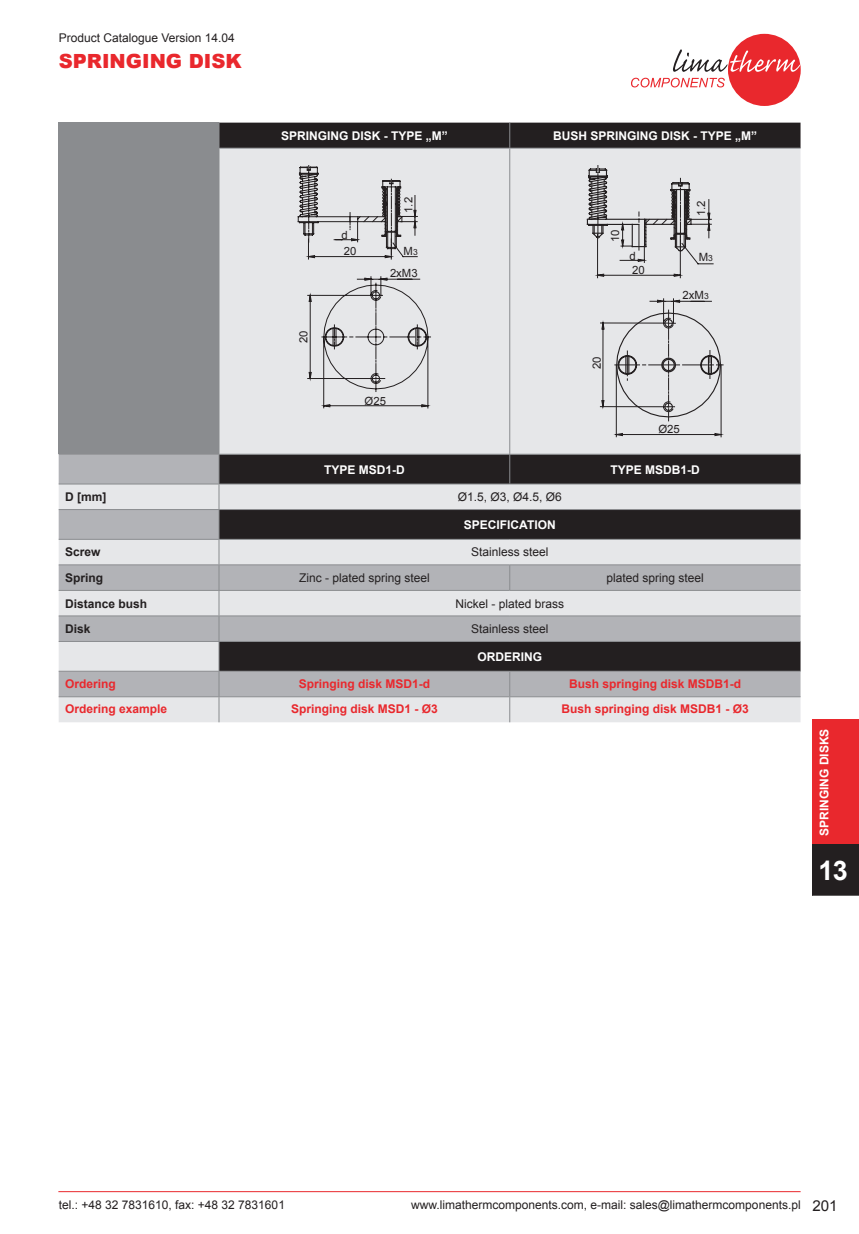
<style>
.page{position:relative;width:859px;height:1234px;background:#fff}
.page>*{position:absolute;margin:0;border:0;box-sizing:border-box;transform-origin:0 0}
.t1{font:700 27px "Arial";color:#fff}
.STYL_GŁÓWNY_LEWO{font:900 19.5px "Arial";color:#e9282d}
.TABELA_KOSTKI_CENTE{font:12px "Arial";color:#231f20}
.TABELA_NAGŁUWEK_I{font:700 12px "Arial";color:#fff}
.TABELA_KOD_ZAMÓWIEN{font:700 12px "Arial";color:#e9282d}
.TABELA_KOSTKI_LEWO{font:700 12px "Arial";color:#231f20}
.TABELA_KOD_ZAMÓWIEŃ{font:700 12px "Arial";color:#e9282d}
.t2{font:11.4px "Arial";color:#231f20}
.t3{font:11.25px/22.8px "Arial";color:#231f20;text-align:right}
.s1{font-size:8.4px}
.s2{font-size:8.55px}
.s3{font-size:15px}
</style>
<div class="page">
<div style="left:812px;top:719px;width:47px;height:125px;background:#e9282d"></div>
<div style="left:812px;top:844px;width:47px;height:51px;background:#231f20"></div>
<hr style="left:58px;top:1191px;width:743px;height:1px;background:#e9282d">
<div style="left:728px;top:34px;width:73px;height:72px;background:#e9282d;border-radius:50%"></div>
<svg style="left:673px;top:49px;width:127px;height:23px"></svg>
<svg style="left:631px;top:78px;width:94px;height:9px"></svg>
<div style="left:59px;top:123px;width:160px;height:331px;background:#8a8c8f"></div>
<div style="left:220px;top:123px;width:580px;height:25px;background:#231f20"></div>
<svg style="left:59px;top:149px;width:741px;height:573px;fill:#e6e7e9"></svg>
<svg style="left:59px;top:455px;width:741px;height:241px;background:#9a999c"></svg>
<svg style="left:219px;top:123px;width:1px;height:25px"></svg>
<svg style="left:509px;top:123px;width:1px;height:25px"></svg>
<hr style="left:219px;top:148px;width:291px;height:1px;background:#8a8c8f">
<hr style="left:219px;top:148px;width:1px;height:306px;background:#8a8c8f">
<hr style="left:510px;top:148px;width:290px;height:1px;background:#8a8c8f">
<hr style="left:509px;top:148px;width:1px;height:306px;background:#8a8c8f">
<hr style="left:59px;top:454px;width:160px;height:1px;background:#8a8c8f">
<hr style="left:219px;top:454px;width:291px;height:1px;background:#8a8c8f">
<hr style="left:510px;top:454px;width:290px;height:1px;background:#8a8c8f">
<svg style="left:509px;top:455px;width:1px;height:28px"></svg>
<hr style="left:59px;top:483px;width:160px;height:1px;background:#8a8c8f">
<hr style="left:219px;top:483px;width:291px;height:1px;background:#8a8c8f">
<hr style="left:510px;top:483px;width:290px;height:1px;background:#8a8c8f">
<hr style="left:59px;top:509px;width:160px;height:1px;background:#8a8c8f">
<hr style="left:219px;top:509px;width:291px;height:1px;background:#8a8c8f">
<hr style="left:510px;top:509px;width:290px;height:1px;background:#8a8c8f">
<hr style="left:59px;top:539px;width:160px;height:1px;background:#8a8c8f">
<hr style="left:219px;top:539px;width:291px;height:1px;background:#8a8c8f">
<hr style="left:510px;top:539px;width:290px;height:1px;background:#8a8c8f">
<hr style="left:59px;top:564px;width:160px;height:1px;background:#8a8c8f">
<hr style="left:219px;top:564px;width:291px;height:1px;background:#8a8c8f">
<hr style="left:510px;top:564px;width:290px;height:1px;background:#8a8c8f">
<svg style="left:509px;top:565px;width:1px;height:25px"></svg>
<hr style="left:59px;top:590px;width:160px;height:1px;background:#8a8c8f">
<hr style="left:219px;top:590px;width:291px;height:1px;background:#8a8c8f">
<hr style="left:510px;top:590px;width:290px;height:1px;background:#8a8c8f">
<hr style="left:59px;top:615px;width:160px;height:1px;background:#8a8c8f">
<hr style="left:219px;top:615px;width:291px;height:1px;background:#8a8c8f">
<hr style="left:510px;top:615px;width:290px;height:1px;background:#8a8c8f">
<hr style="left:59px;top:641px;width:160px;height:1px;background:#8a8c8f">
<hr style="left:219px;top:641px;width:291px;height:1px;background:#8a8c8f">
<hr style="left:510px;top:641px;width:290px;height:1px;background:#8a8c8f">
<hr style="left:59px;top:670px;width:160px;height:1px;background:#8a8c8f">
<hr style="left:219px;top:670px;width:291px;height:1px;background:#8a8c8f">
<hr style="left:510px;top:670px;width:290px;height:1px;background:#8a8c8f">
<hr style="left:59px;top:696px;width:160px;height:1px;background:#8a8c8f">
<hr style="left:219px;top:696px;width:291px;height:1px;background:#8a8c8f">
<svg style="left:219px;top:455px;width:1px;height:267px"></svg>
<hr style="left:510px;top:696px;width:290px;height:1px;background:#8a8c8f">
<svg style="left:509px;top:671px;width:1px;height:51px"></svg>
<svg style="left:297px;top:165px;width:134px;height:243px;background:#d1d1d3"></svg>
<svg style="left:587px;top:165px;width:136px;height:272px;background:#d1d1d3"></svg>
<p class="TABELA_KOSTKI_CENTE" style="left:59px;top:30px;width:178px">Product Catalogue Version 14.04</p>
<p class="STYL_GŁÓWNY_LEWO" style="left:59px;top:47px;width:185px">SPRINGING DISK</p>
<p class="TABELA_NAGŁUWEK_I" style="left:281px;top:127px;width:168px">SPRINGING DISK - TYPE „M”</p>
<p class="TABELA_NAGŁUWEK_I" style="left:553px;top:127px;width:206px">BUSH SPRINGING DISK - TYPE „M”</p>
<p class="t3" style="left:292px;top:343px;width:14px;rotate:-90deg">20</p>
<p class="t3" style="left:341px;top:223px;width:8px">d</p>
<p class="t3" style="left:344px;top:239px;width:14px">20</p>
<p class="t3" style="left:397px;top:213px;width:17px;rotate:-90deg">1.2</p>
<p class="t3" style="left:390px;top:239px;width:29px">M<span class="s1">3<br></span>2xM3</p>
<p class="t3" style="left:365px;top:389px;width:23px">Ø25</p>
<p class="t2" style="left:608px;top:242px;width:14px;rotate:-90deg">10</p>
<p class="t2" style="left:693px;top:216px;width:17px;rotate:-90deg">1.2</p>
<p class="t2" style="left:630px;top:248px;width:8px">d</p>
<p class="t2" style="left:699px;top:249px;width:16px">M<span class="s2">3</span></p>
<p class="t2" style="left:682px;top:287px;width:28px">2xM<span class="s2">3</span></p>
<p class="t2" style="left:632px;top:263px;width:14px">20</p>
<p class="t2" style="left:589px;top:369px;width:14px;rotate:-90deg">20</p>
<p class="t2" style="left:658px;top:421px;width:23px">Ø25</p>
<p class="TABELA_NAGŁUWEK_I" style="left:324px;top:461px;width:82px">TYPE MSD1-D</p>
<p class="TABELA_NAGŁUWEK_I" style="left:610px;top:461px;width:91px">TYPE MSDB1-D</p>
<p class="TABELA_KOSTKI_LEWO" style="left:65px;top:489px;width:43px">D [mm]</p>
<p class="TABELA_KOSTKI_CENTE" style="left:458px;top:489px;width:106px">Ø1.5, Ø3, Ø4.5, Ø6</p>
<p class="TABELA_NAGŁUWEK_I" style="left:464px;top:516px;width:93px">SPECIFICATION</p>
<p class="TABELA_KOSTKI_LEWO" style="left:65px;top:544px;width:37px">Screw</p>
<p class="TABELA_KOSTKI_CENTE" style="left:471px;top:544px;width:79px">Stainless steel</p>
<p class="TABELA_KOSTKI_LEWO" style="left:65px;top:569px;width:40px">Spring</p>
<p class="TABELA_KOSTKI_CENTE" style="left:299px;top:570px;width:132px">Zinc - plated spring steel</p>
<p class="TABELA_KOSTKI_CENTE" style="left:606px;top:570px;width:99px">plated spring steel</p>
<p class="TABELA_KOSTKI_LEWO" style="left:65px;top:595px;width:84px">Distance bush</p>
<p class="TABELA_KOSTKI_CENTE" style="left:455px;top:595px;width:110px">Nickel - plated brass</p>
<p class="TABELA_KOSTKI_LEWO" style="left:65px;top:620px;width:27px">Disk</p>
<p class="TABELA_KOSTKI_CENTE" style="left:471px;top:621px;width:79px">Stainless steel</p>
<p class="TABELA_NAGŁUWEK_I" style="left:477px;top:648px;width:66px">ORDERING</p>
<p class="TABELA_KOD_ZAMÓWIEŃ" style="left:65px;top:675px;width:52px">Ordering</p>
<p class="TABELA_KOD_ZAMÓWIEN" style="left:299px;top:675px;width:133px">Springing disk MSD1-d</p>
<p class="TABELA_KOD_ZAMÓWIEN" style="left:569px;top:675px;width:174px">Bush springing disk MSDB1-d</p>
<p class="TABELA_KOD_ZAMÓWIEŃ" style="left:65px;top:700px;width:104px">Ordering example</p>
<p class="TABELA_KOD_ZAMÓWIEN" style="left:291px;top:700px;width:148px">Springing disk MSD1 - Ø3</p>
<p class="TABELA_KOD_ZAMÓWIEN" style="left:561px;top:700px;width:189px">Bush springing disk MSDB1 - Ø3</p>
<p class="TABELA_NAGŁUWEK_I" style="left:816px;top:836px;width:109px;rotate:-90deg">SPRINGING DISKS</p>
<h1 class="t1" style="left:818px;top:852px;width:31px">13</h1>
<p class="TABELA_KOSTKI_CENTE" style="left:59px;top:1196px;width:228px">tel.: +48 32 7831610, fax: +48 32 7831601</p>
<p class="TABELA_KOSTKI_CENTE" style="left:411px;top:1196px;width:428px">www.limathermcomponents.com, e-mail: sales@limathermcomponents.pl <span class="s3">201</span></p>
</div>
